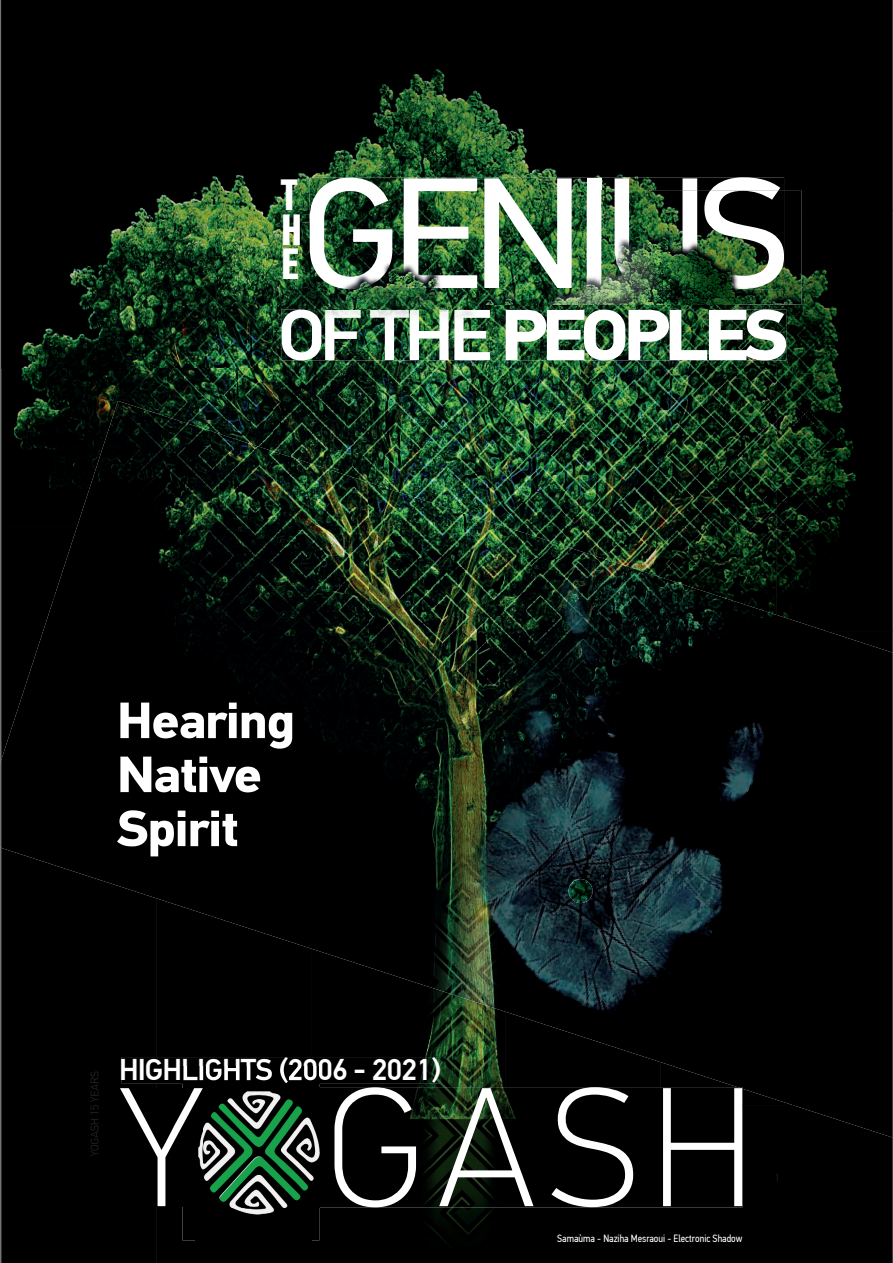
<style>
.page{position:relative;width:893px;height:1263px;background:#fff}
.page>*{position:absolute;margin:0;border:0;box-sizing:border-box;transform-origin:0 0}
.t1{font:100 169.5px "PF Din Text Pro";color:#fff}
.t2{font:100 169.5px "PF Din Text Pro";color:#fff;scale:1.06 1}
.t3{font:157.5px "PF Din Text Pro";letter-spacing:-.06em;color:#fff;scale:1.06 1}
.t4{font:700 72px "PF Din Text Pro";letter-spacing:-.07em;color:#fff;scale:1.06 1}
.t5{font:700 51px/54px "PF Din Text Pro";letter-spacing:-.03em;color:#fff;scale:1.06 1}
.t6{font:700 43.5px/34.5px "PF Din Text Comp Pro";color:#fff;text-align:justify;scale:1.08 1}
.t7{font:500 30px "PF Din Text Pro";letter-spacing:-.03em;color:#fff}
.t8{font:10.5px "PF Din Text Cond Pro";color:#fff}
.s1{font-weight:500}
</style>
<div class="page">
<img style="left:2px;top:0;width:271px;height:368px">
<img style="left:273px;top:0;width:619px;height:210px">
<img style="left:273px;top:210px;width:38px;height:243px">
<img style="left:777px;top:210px;width:115px;height:401px">
<img style="left:699px;top:304px;width:78px;height:307px">
<img style="left:311px;top:324px;width:388px;height:202px">
<img style="left:2px;top:368px;width:116px;height:158px">
<img style="left:118px;top:368px;width:155px;height:53px">
<img style="left:212px;top:421px;width:61px;height:10px">
<div style="left:2px;top:526px;width:52px;height:69px;background:#000"></div>
<img style="left:526px;top:526px;width:173px;height:53px">
<img style="left:683px;top:579px;width:16px;height:5px">
<div style="left:2px;top:865px;width:154px;height:398px;background:#000"></div>
<div style="left:156px;top:916px;width:155px;height:172px;background:#000001"></div>
<img style="left:311px;top:967px;width:194px;height:120px">
<div style="left:505px;top:1018px;width:155px;height:69px;background:#000001"></div>
<img style="left:660px;top:1069px;width:22px;height:18px">
<div style="left:738px;top:1137px;width:154px;height:126px;background:#000"></div>
<div style="left:156px;top:1206px;width:39px;height:57px;background:#000"></div>
<div style="left:312px;top:1207px;width:426px;height:56px;background:#000"></div>
<div style="left:195px;top:1240px;width:117px;height:23px;background:#000"></div>
<svg style="left:776px;top:1174px;width:2px;height:8px"></svg>
<svg style="left:91px;top:1151px;width:7px;height:5px"></svg>
<img style="left:91px;top:1071px;width:7px;height:79px">
<div style="left:682px;top:611px;width:210px;height:526px;background:#000"></div>
<img style="left:525px;top:558px;width:158px;height:511px">
<img style="left:368px;top:505px;width:158px;height:513px">
<img style="left:211px;top:453px;width:158px;height:514px">
<img style="left:54px;top:401px;width:158px;height:515px">
<div style="left:2px;top:595px;width:53px;height:270px;background:#000"></div>
<img style="left:682px;top:584px;width:86px;height:28px">
<img style="left:525px;top:533px;width:80px;height:26px">
<img style="left:368px;top:482px;width:75px;height:24px">
<img style="left:211px;top:431px;width:70px;height:23px">
<div style="left:120px;top:1088px;width:62px;height:118px;background:#000"></div>
<img style="left:319px;top:1087px;width:423px;height:120px">
<img style="left:121px;top:1057px;width:319px;height:26px">
<img style="left:310px;top:177px;width:474px;height:46px">
<img style="left:282px;top:310px;width:208px;height:50px">
<img style="left:506px;top:309px;width:280px;height:51px">
<img style="left:0;top:0;width:2px;height:1263px">
<img style="left:0;top:760px;width:1px;height:88px">
<img style="left:892px;top:0;width:1px;height:1263px">
<img style="left:892px;top:653px;width:1px;height:485px">
<img style="left:1px;top:758px;width:1px;height:90px">
<img style="left:182px;top:1083px;width:137px;height:157px">
<img style="left:182px;top:1088px;width:21px;height:118px">
<img style="left:220px;top:1087px;width:99px;height:120px">
<img style="left:182px;top:1067px;width:137px;height:16px">
<img style="left:323px;top:191px;width:53px;height:32px">
<img style="left:376px;top:191px;width:272px;height:32px">
<img style="left:735px;top:191px;width:67px;height:113px">
<img style="left:648px;top:191px;width:136px;height:98px">
<img style="left:302px;top:223px;width:433px;height:101px">
<img style="left:310px;top:223px;width:13px;height:66px">
<img style="left:302px;top:310px;width:188px;height:14px">
<img style="left:506px;top:309px;width:229px;height:15px">
<img style="left:323px;top:223px;width:412px;height:81px">
<img style="left:568px;top:879px;width:24px;height:24px;border-radius:12px">
<h2 class="t3" style="left:301px;top:141px;width:461px">GENIUS</h2>
<h3 class="t4" style="left:278px;top:291px;width:482px"><span class="s1">OF THE</span> PEOPLES</h3>
<h3 class="t6" style="left:281px;top:178px;width:21px">T H E</h3>
<h3 class="t5" style="left:117px;top:695px;width:170px">Hearing<br>Native<br>Spirit</h3>
<h3 class="t7" style="left:119px;top:1052px;width:324px">HIGHLIGHTS (2006 - 2021)</h3>
<h1 class="t2" style="left:119px;top:1051px;width:82px">Y</h1>
<h1 class="t1" style="left:326px;top:1051px;width:431px">GASH</h1>
<p class="t8" style="left:557px;top:1232px;width:187px">Samaùma - Naziha Mesraoui - Electronic Shadow</p>
</div>
